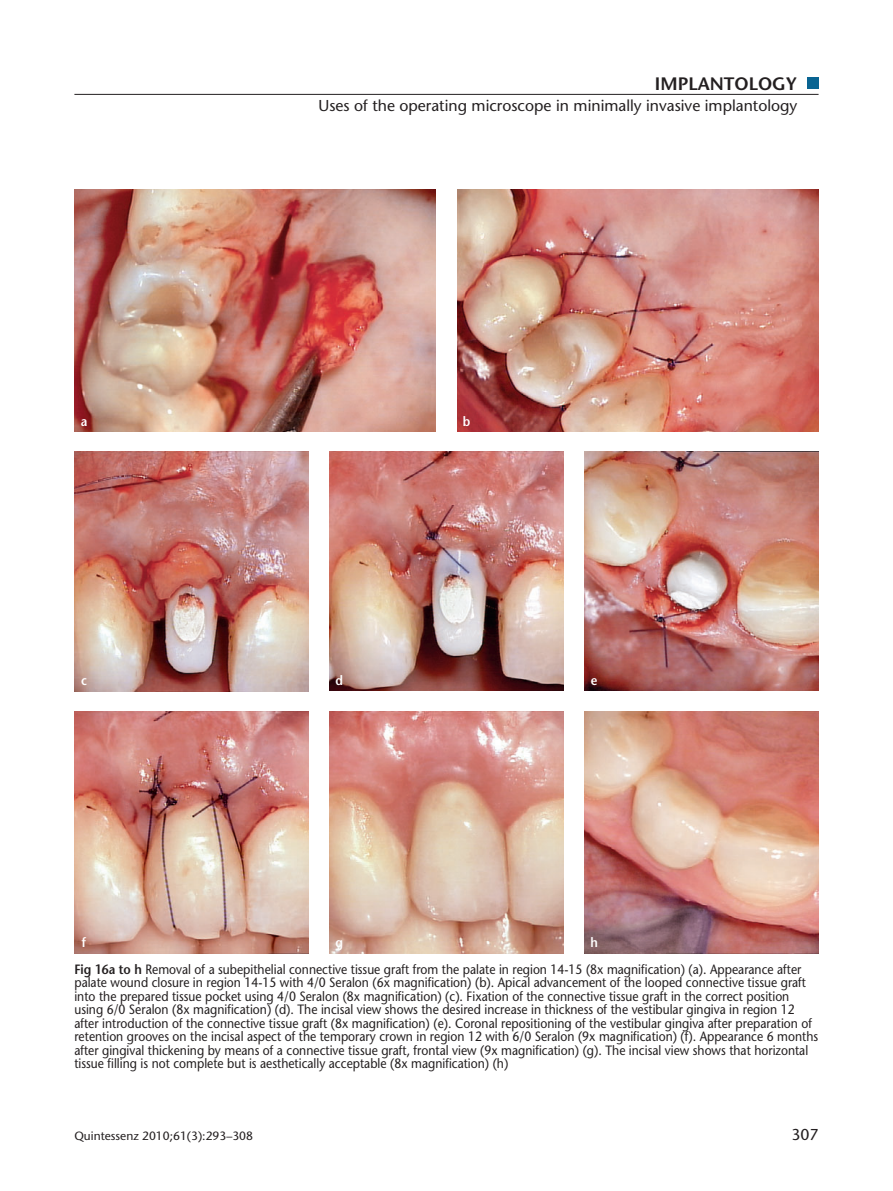
<style>
.page{position:relative;width:893px;height:1191px;background:#fff}
.page>*{position:absolute;margin:0;border:0;box-sizing:border-box;transform-origin:0 0}
.t1{font:600 18px "Stone Sans Std";color:#231f20}
.t2{font:500 15.75px "Stone Sans Std";color:#231f20}
.t3{font:500 13.5px/13.5px "Stone Sans Std";color:#231f20;scale:.9 1}
.t4{font:600 13.5px "Stone Sans Std";color:#fff;scale:.9 1}
.t5{font:500 12px "Stone Sans Std";color:#231f20}
.s1{font-weight:600;color:#fff}
.s2{font-weight:600}
</style>
<div class="page">
<hr style="left:74px;top:94px;width:745px;height:1px;background:#231f20">
<img style="left:74px;top:452px;width:234px;height:239px">
<img style="left:330px;top:452px;width:233px;height:239px">
<img style="left:585px;top:452px;width:234px;height:239px">
<img style="left:74px;top:711px;width:234px;height:242px">
<img style="left:330px;top:711px;width:233px;height:242px">
<img style="left:585px;top:711px;width:234px;height:242px">
<img style="left:74px;top:189px;width:362px;height:243px">
<img style="left:457px;top:189px;width:362px;height:243px">
<svg style="left:679px;top:77px;width:140px;height:119px"></svg>
<h1 class="t1" style="left:655px;top:76px;width:144px">IMPLANTOLOGY</h1>
<p class="t2" style="left:319px;top:98px;width:480px">Uses of the operating microscope in minimally invasive implantology</p>
<p class="t4" style="left:81px;top:415px;width:9px">a</p>
<p class="t4" style="left:463px;top:415px;width:10px">b</p>
<p class="t4" style="left:81px;top:674px;width:8px">c</p>
<p class="t4" style="left:335px;top:674px;width:10px">d</p>
<p class="t4" style="left:591px;top:674px;width:9px">e</p>
<p class="t4" style="left:335px;top:937px;width:10px">g</p>
<p class="t4" style="left:590px;top:937px;width:10px">h</p>
<p class="t3" style="left:74px;top:930px;width:809px;line-height:26.4px;text-indent:7px"><span class="s1">f<br></span><span class="s2">Fig 16a to h</span> Removal of a subepithelial connective tissue graft from the palate in region 14-15 (8x magnification) (a). Appearance after</p>
<p class="t3" style="left:74px;top:977px;width:828px">palate wound closure in region 14-15 with 4/0 Seralon (6x magnification) (b). Apical advancement of the looped connective tissue graft into the prepared tissue pocket using 4/0 Seralon (8x magnification) (c). Fixation of the connective tissue graft in the correct position using 6/0 Seralon (8x magnification) (d). The incisal view shows the desired increase in thickness of the vestibular gingiva in region 12 after introduction of the connective tissue graft (8x magnification) (e). Coronal repositioning of the vestibular gingiva after preparation of retention grooves on the incisal aspect of the temporary crown in region 12 with 6/0 Seralon (9x magnification) (f). Appearance 6 months after gingival thickening by means of a connective tissue graft, frontal view (9x magnification) (g). The incisal view shows that horizontal tissue filling is not complete but is aesthetically acceptable (8x magnification) (h)</p>
<p class="t5" style="left:74px;top:1130px;width:180px">Quintessenz 2010;61(3):293–308</p>
<p class="t2" style="left:791px;top:1127px;width:29px">307</p>
</div>
